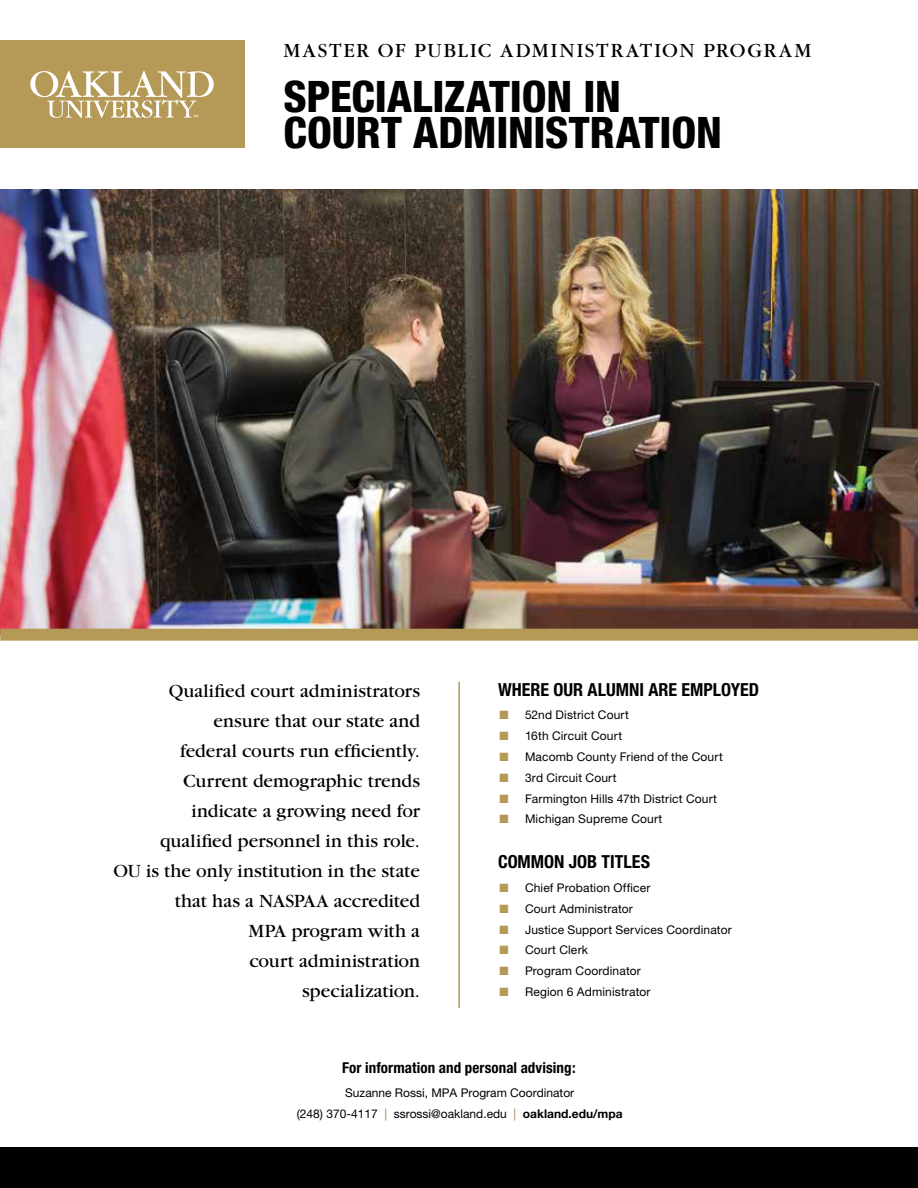
<style>
.page{position:relative;width:918px;height:1188px;background:#fff}
.page>*{position:absolute;margin:0;border:0;box-sizing:border-box;transform-origin:0 0}
.t1{font:800 condensed 43.5px/36px "Helvetica Neue";letter-spacing:-.005em;color:#000}
.t2{font:21px "Garamond";letter-spacing:.085em;color:#000}
.t3{font:19.5px/30px "Garamond";color:#000;text-align:right}
.t4{font:700 condensed 18px "Helvetica Neue";color:#000}
.t5{font:700 condensed 15px "Helvetica Neue";letter-spacing:.005em;color:#000}
.t6{font:12px/20.9px "Helvetica Neue";letter-spacing:.01em;color:#000;text-align:center}
.s1{color:#b59a57}
.s2{color:#9a8348}
.s3{font-weight:700}
</style>
<div class="page">
<img style="left:0;top:189px;width:918px;height:440px">
<div style="left:0;top:40px;width:244px;height:108px;background:#b59a57"></div>
<svg style="left:30px;top:71px;width:184px;height:47px"></svg>
<div style="left:0;top:629px;width:918px;height:12px;background:#b59a57"></div>
<hr style="left:458px;top:682px;width:2px;height:326px;background:#b59a57">
<div style="left:0;top:1148px;width:918px;height:40px;background:#000"></div>
<h2 class="t2" style="left:284px;top:39px;width:529px">MASTER OF PUBLIC ADMINISTRATION PROGRAM</h2>
<h1 class="t1" style="left:284px;top:78px;width:440px">SPECIALIZATION IN<br>COURT ADMINISTRATION</h1>
<p class="t3" style="left:113px;top:676px;width:308px">Qualified court administrators ensure that our state and<br>federal courts run efficiently.<br>Current demographic trends indicate a growing need for<br>qualified personnel in this role.<br>OU is the only institution in the state that has a NASPAA accredited<br>MPA program with a<br>court administration<br>specialization.</p>
<h3 class="t4" style="left:498px;top:678px;width:263px">WHERE OUR ALUMNI ARE EMPLOYED</h3>
<p class="t6" style="left:500px;top:704px;width:131px"><span class="s1">■</span> 52nd District Court</p>
<p class="t6" style="left:500px;top:725px;width:124px"><span class="s1">■</span> 16th Circuit Court</p>
<p class="t6" style="left:500px;top:746px;width:225px"><span class="s1">■</span> Macomb County Friend of the Court</p>
<p class="t6" style="left:500px;top:767px;width:119px"><span class="s1">■</span> 3rd Circuit Court</p>
<p class="t6" style="left:500px;top:788px;width:219px"><span class="s1">■</span> Farmington Hills 47th District Court</p>
<p class="t6" style="left:500px;top:809px;width:164px"><span class="s1">■</span> Michigan Supreme Court</p>
<h3 class="t4" style="left:498px;top:851px;width:154px">COMMON JOB TITLES</h3>
<p class="t6" style="left:500px;top:877px;width:153px"><span class="s1">■</span> Chief Probation Officer</p>
<p class="t6" style="left:500px;top:898px;width:135px"><span class="s1">■</span> Court Administrator</p>
<p class="t6" style="left:500px;top:919px;width:234px"><span class="s1">■</span> Justice Support Services Coordinator</p>
<p class="t6" style="left:500px;top:940px;width:90px"><span class="s1">■</span> Court Clerk</p>
<p class="t6" style="left:500px;top:960px;width:143px"><span class="s1">■</span> Program Coordinator</p>
<p class="t6" style="left:500px;top:981px;width:153px"><span class="s1">■</span> Region 6 Administrator</p>
<p class="t5" style="left:342px;top:1059px;width:235px">For information and personal advising:</p>
<p class="t6" style="left:297px;top:1082px;width:327px">Suzanne Rossi, MPA Program Coordinator<br>(248) 370-4117 <span class="s2">|</span> ssrossi@oakland.edu <span class="s2">|</span> <span class="s3">oakland.edu/mpa</span></p>
</div>
